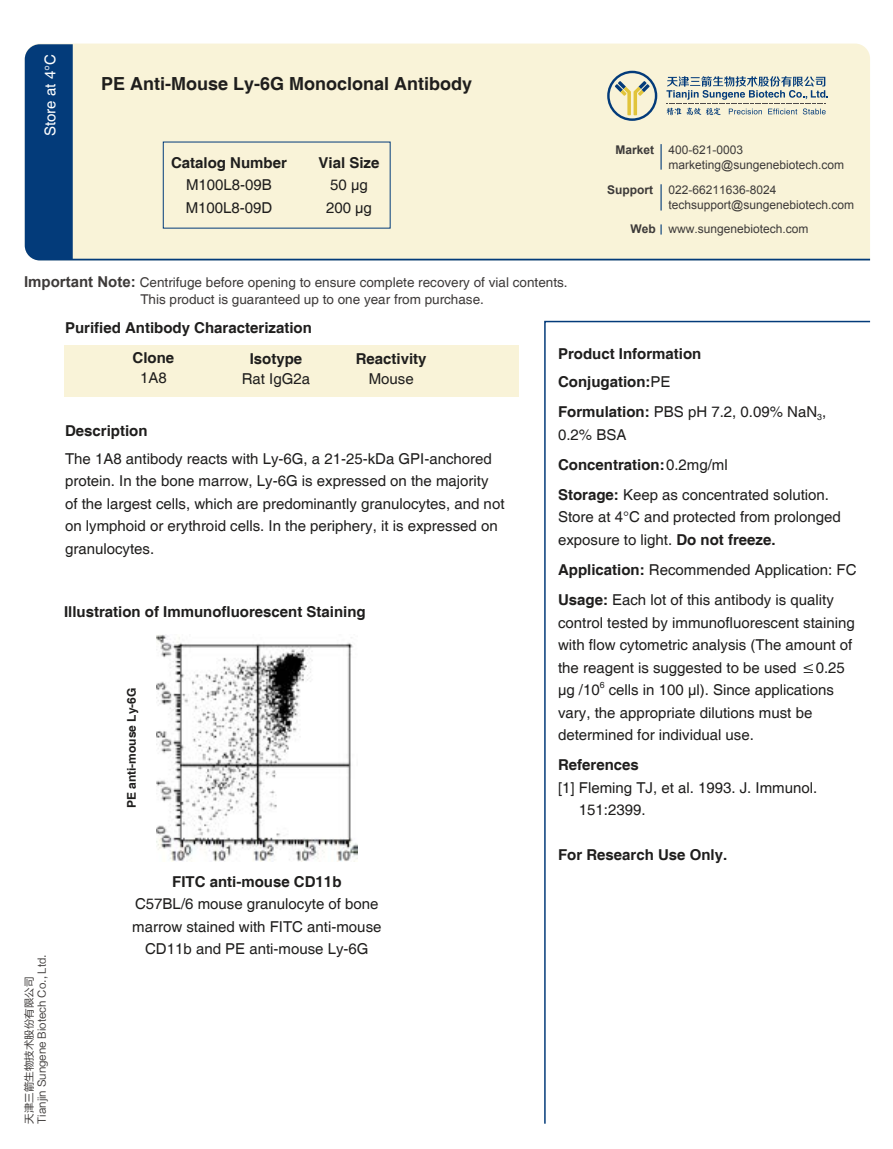
<style>
.page{position:relative;width:893px;height:1149px;background:#fff}
.page>*{position:absolute;margin:0;border:0;box-sizing:border-box;transform-origin:0 0}
.t1{font:700 18px "Helvetica";color:#1f1e1d}
.t2{font:15px/22.5px "Helvetica";color:#1f1e1d}
.t3{font:700 15px/29.8px "Helvetica";color:#1f1e1d}
.t4{font:15px "Helvetica";color:#fff}
.t5{font:13.5px/16.2px "Helvetica";color:#3d3a39}
.t6{font:12px/14.9px "Arial";color:#3d3a39}
.t7{font:700 12px "Helvetica";color:#1f1e1d}
.t8{font:700 12px "Arial";color:#3d3a39}
.t9{font:10.5px/12.6px "FZLTHK GBK1 0";color:#3d3a39}
.t10{font:8.7px "Helvetica";color:#1f1e1d}
.s1{font-family:"Arial";font-weight:700;font-size:15px}
.s2{font-weight:700}
.s3{font-weight:400}
</style>
<div class="page">
<div style="left:65px;top:344px;width:454px;height:52px;background:#f9f3d8"></div>
<svg style="left:544px;top:320px;width:327px;height:804px"></svg>
<svg style="left:25px;top:44px;width:845px;height:216px;background:#e5e4d0"></svg>
<img style="left:156px;top:634px;width:201px;height:227px">
<p class="t4" style="left:42px;top:136px;width:83px;rotate:-90deg">Store at 4°C</p>
<p class="t1" style="left:101px;top:73px;width:373px">PE Anti-Mouse Ly-6G Monoclonal Antibody</p>
<p class="t3" style="left:171px;top:148px;width:117px">Catalog Number</p>
<p class="t2" style="left:186px;top:174px;width:88px">M100L8-09B<br>M100L8-09D</p>
<p class="t3" style="left:319px;top:148px;width:62px">Vial Size</p>
<p class="t2" style="left:326px;top:174px;width:47px">50 μg<br>200 μg</p>
<p class="t5" style="left:140px;top:275px;width:429px;text-indent:-116px"><span class="s1">Important Note:</span> Centrifuge before opening to ensure complete recovery of vial contents.<br>This product is guaranteed up to one year from purchase.</p>
<p class="t6" style="left:668px;top:142px;width:177px;text-indent:-53px"><span class="s2">Market</span> 400-621-0003 marketing@sungenebiotech.com</p>
<p class="t8" style="left:607px;top:182px;width:47px">Support</p>
<p class="t6" style="left:668px;top:182px;width:187px">022-66211636-8024 techsupport@sungenebiotech.com</p>
<p class="t6" style="left:630px;top:222px;width:180px"><span class="s2">Web</span> www.sungenebiotech.com</p>
<p class="t3" style="left:133px;top:314px;width:181px;text-indent:-68px">Purified Antibody Characterization<br>Clone</p>
<p class="t2" style="left:140px;top:366px;width:28px">1A8</p>
<p class="t3" style="left:250px;top:344px;width:54px">Isotype</p>
<p class="t2" style="left:242px;top:367px;width:70px">Rat IgG2a</p>
<p class="t3" style="left:65px;top:416px;width:84px">Description</p>
<p class="t3" style="left:356px;top:344px;width:72px">Reactivity</p>
<p class="t2" style="left:369px;top:367px;width:47px">Mouse</p>
<p class="t2" style="left:65px;top:447px;width:441px">The 1A8 antibody reacts with Ly-6G, a 21-25-kDa GPI-anchored protein. In the bone marrow, Ly-6G is expressed on the majority of the largest cells, which are predominantly granulocytes, and not on lymphoid or erythroid cells. In the periphery, it is expressed on granulocytes.</p>
<p class="t3" style="left:64px;top:597px;width:303px">Illustration of Immunofluorescent Staining</p>
<p class="t7" style="left:124px;top:808px;width:122px;rotate:-90deg">PE anti-mouse Ly-6G</p>
<p class="t9" style="left:23px;top:1123px;width:171px;rotate:-90deg">天津三箭生物技术股份有限公司<br>Tianjin Sungene Biotech Co., Ltd.</p>
<p class="t3" style="left:172px;top:867px;width:171px">FITC anti-mouse CD11b</p>
<p class="t2" style="left:132px;top:892px;width:251px;text-align:center">C57BL/6 mouse granulocyte of bone marrow stained with FITC anti-mouse<br>CD11b and PE anti-mouse Ly-6G</p>
<p class="t3" style="left:558px;top:339px;width:145px">Product Information</p>
<p class="t3" style="left:558px;top:368px;width:270px">Conjugation:<span class="s3">PE<br></span>Formulation: <span class="s3">PBS pH 7.2, 0.09% NaN</span><sub>3</sub><span class="s3">,</span></p>
<p class="t2" style="left:558px;top:420px;width:272px;line-height:30px">0.2% BSA<br><span class="s2">Concentration:</span>0.2mg/ml<br><span class="s2">Storage:</span> Keep as concentrated solution.</p>
<p class="t2" style="left:558px;top:506px;width:284px">Store at 4°C and protected from prolonged exposure to light. <span class="s2">Do not freeze.</span></p>
<p class="t2" style="left:558px;top:555px;width:300px;line-height:30px"><span class="s2">Application:</span> Recommended Application: FC<br><span class="s2">Usage:</span> Each lot of this antibody is quality</p>
<p class="t2" style="left:558px;top:611px;width:298px">control tested by immunofluorescent staining with flow cytometric analysis (The amount of the reagent is suggested to be used ≤0.25 µg /10</p>
<p class="t10" style="left:600px;top:679px;width:6px">6</p>
<p class="t2" style="left:558px;top:679px;width:277px;text-indent:51px">cells in 100 µl). Since applications vary, the appropriate dilutions must be determined for individual use.</p>
<p class="t3" style="left:558px;top:750px;width:82px">References</p>
<p class="t2" style="left:579px;top:776px;width:240px;text-indent:-21px">[1] Fleming TJ, et al. 1993. J. Immunol.<br>151:2399.</p>
<p class="t3" style="left:558px;top:840px;width:171px">For Research Use Only.</p>
</div>
